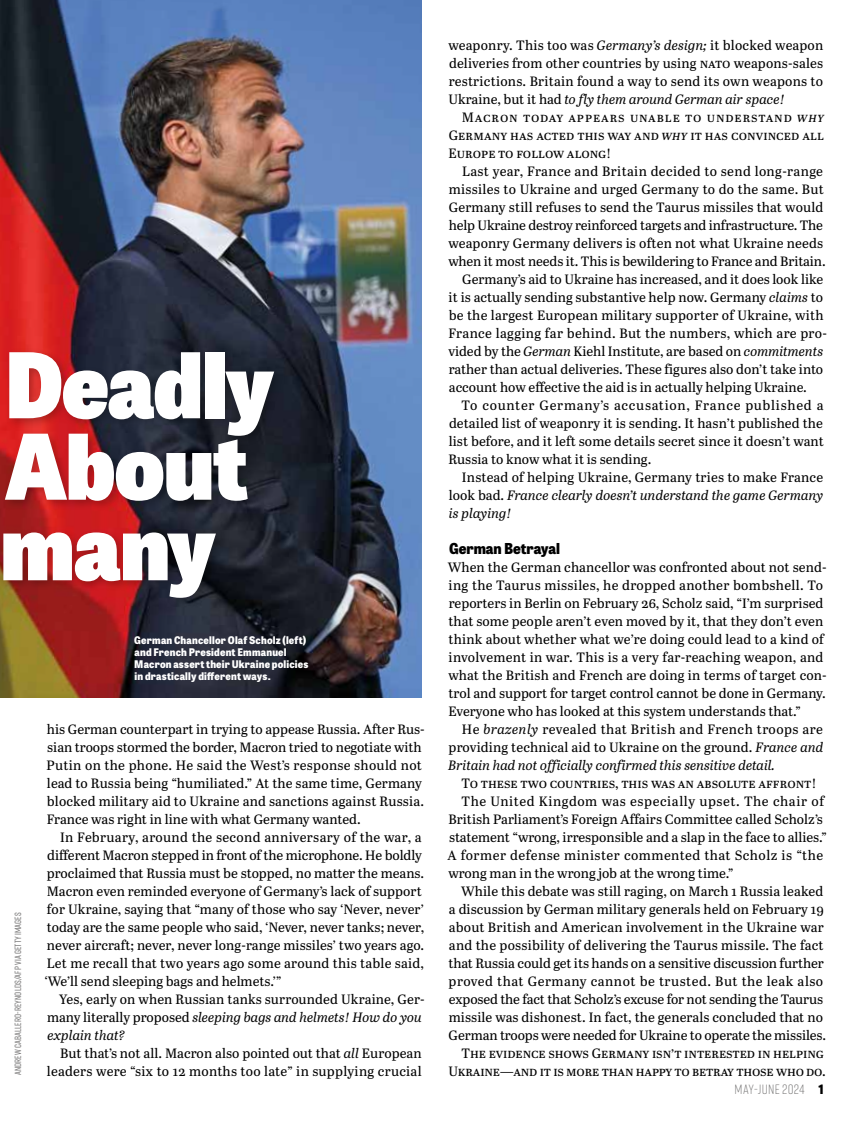
<style>
.page{position:relative;width:864px;height:1134px;background:#fff}
.page>*{position:absolute;margin:0;border:0;box-sizing:border-box;transform-origin:0 0}
.t1{font:800 90px/81px "Tablet Gothic Narrow";letter-spacing:-.005em;color:#fff}
.t2{font:800 15px "Tablet Gothic Narrow";color:#000}
.t3{font:13.5px/18px "Abril Text";color:#000}
.t4{font:italic 13.5px "Abril Text";letter-spacing:.005em;color:#000}
.t5{font:300 13.5px "Rift Soft";letter-spacing:.025em;color:#706f6f}
.t6{font:800 10.5px/12px "Tablet Gothic Narrow";letter-spacing:.02em;color:#fff}
.t7{font:500 9px "Rift Soft";letter-spacing:.01em;color:#706f6f}
.s1{font-style:italic}
.s2{font-style:normal}
.s3{font-family:"Tablet Gothic Narrow";font-weight:800;font-size:12.9px;color:#000}
</style>
<div class="page">
<img style="left:0;top:0;width:422px;height:698px">
<div style="left:0;top:347px;width:285px;height:100px;background:#000;opacity:.25"></div>
<div style="left:0;top:429px;width:259px;height:100px;background:#000;opacity:.25"></div>
<div style="left:0;top:508px;width:227px;height:101px;background:#000;opacity:.25"></div>
<h1 class="t1" style="left:1px;top:341px;width:274px">Deadly<br>About many</h1>
<p class="t7" style="left:12px;top:1075px;width:164px;rotate:-90deg">ANDREW CABALLERO-REYNOLDS/AFP VIA GETTY IMAGES</p>
<p class="t6" style="left:134px;top:633px;width:176px">German Chancellor Olaf Scholz (left) and French President Emmanuel Macron assert their Ukraine policies in drastically different ways.</p>
<p class="t3" style="left:47px;top:719px;width:380px">his German counterpart in trying to appease Russia. After Rus&shy;sian troops stormed the border, Macron tried to negotiate with Putin on the phone. He said the West’s response should not lead to Russia being “humiliated.” At the same time, Germany blocked military aid to Ukraine and sanctions against Russia.<br>France was right in line with what Germany wanted.</p>
<p class="t3" style="left:45px;top:827px;width:381px;text-indent:16px">In February, around the second anniversary of the war, a different Macron stepped in front of the microphone. He boldly proclaimed that Russia must be stopped, no matter the means.<br>Macron even reminded everyone of Germany’s lack of support for Ukraine, saying that “many of those who say ‘Never, never’ today are the same people who said, ‘Never, never tanks; never, never aircraft; never, never long-range missiles’ two years ago.<br>Let me recall that two years ago some around this table said, ‘We’ll send sleeping bags and helmets.’”</p>
<p class="t3" style="left:47px;top:989px;width:379px;text-indent:12px">Yes, early on when Russian tanks surrounded Ukraine, Ger&shy;many literally proposed <span class="s1">sleeping bags and helmets! How do you explain that?</span></p>
<p class="t3" style="left:47px;top:1043px;width:376px;text-align:right">But that’s not all. Macron also pointed out that <span class="s1">all</span> European leaders were “six to 12 months too late” in supplying crucial</p>
<p class="t3" style="left:448px;top:35px;width:376px;text-align:justify">weaponry. This too was <span class="s1">Germany’s design;</span> it blocked weapon deliveries from other countries by using nato weapons-sales restrictions. Britain found a way to send its own weapons to Ukraine, but it had <span class="s1">to fly them around German air space!</span></p>
<p class="t3" style="left:449px;top:107px;width:377px;text-align:justify;text-indent:13px">Macron today appears unable to understand <span class="s1">why </span>Germany has acted this way and <span class="s1">why</span> it has convinced all Europe to follow along!</p>
<p class="t3" style="left:462px;top:161px;width:362px">Last year, France and Britain decided to send long-range</p>
<p class="t3" style="left:449px;top:179px;width:377px">missiles to Ukraine and urged Germany to do the same. But</p>
<p class="t3" style="left:449px;top:197px;width:376px">Germany still refuses to send the Taurus missiles that would</p>
<p class="t3" style="left:449px;top:215px;width:376px">help Ukraine destroy reinforced targets and infrastructure. The</p>
<p class="t3" style="left:448px;top:233px;width:376px">weaponry Germany delivers is often not what Ukraine needs</p>
<p class="t3" style="left:448px;top:251px;width:379px">when it most needs it. This is bewildering to France and Britain.</p>
<p class="t3" style="left:462px;top:269px;width:363px">Germany’s aid to Ukraine has increased, and it does look like</p>
<p class="t3" style="left:449px;top:287px;width:376px">it is actually sending substantive help now. Germany <span class="s1">claims</span> to</p>
<p class="t3" style="left:449px;top:305px;width:376px">be the largest European military supporter of Ukraine, with</p>
<p class="t3" style="left:449px;top:323px;width:380px">France lagging far behind. But the numbers, which are pro-</p>
<p class="t3" style="left:448px;top:341px;width:376px">vided by the <span class="s1">German</span> Kiehl Institute, are based on <span class="s1">commitments</span></p>
<p class="t3" style="left:449px;top:359px;width:376px">rather than actual deliveries. These figures also don’t take into</p>
<p class="t3" style="left:449px;top:377px;width:359px">account how effective the aid is in actually helping Ukraine.</p>
<p class="t3" style="left:462px;top:395px;width:364px">To counter Germany’s accusation, France published a</p>
<p class="t3" style="left:449px;top:413px;width:375px">detailed list of weaponry it is sending. It hasn’t published the</p>
<p class="t3" style="left:449px;top:431px;width:377px">list before, and it left some details secret since it doesn’t want</p>
<p class="t3" style="left:448px;top:449px;width:205px">Russia to know what it is sending.</p>
<p class="t3" style="left:462px;top:467px;width:363px">Instead of helping Ukraine, Germany tries to make France</p>
<p class="t4" style="left:449px;top:485px;width:375px"><span class="s2">look bad.</span> France clearly doesn’t understand the game Germany</p>
<p class="t4" style="left:449px;top:503px;width:64px">is playing!</p>
<p class="t2" style="left:449px;top:537px;width:112px">German Betrayal</p>
<p class="t3" style="left:448px;top:557px;width:381px">When the German chancellor was confronted about not send&shy;ing the Taurus missiles, he dropped another bombshell. To reporters in Berlin on February 26, Scholz said, “I’m surprised that some people aren’t even moved by it, that they don’t even think about whether what we’re doing could lead to a kind of involvement in war. This is a very far-reaching weapon, and what the British and French are doing in terms of target con&shy;trol and support for target control cannot be done in Germany.<br>Everyone who has looked at this system understands that.”</p>
<p class="t3" style="left:448px;top:719px;width:377px;text-align:justify;text-indent:14px">He <span class="s1">brazenly</span> revealed that British and French troops are providing technical aid to Ukraine on the ground. <span class="s1">France and Britain had not officially confirmed this sensitive detail.</span></p>
<p class="t3" style="left:462px;top:773px;width:357px">To these two countries, this was an absolute affront!</p>
<p class="t3" style="left:462px;top:791px;width:365px">The United Kingdom was especially upset. The chair of</p>
<p class="t3" style="left:448px;top:809px;width:376px">British Parliament’s Foreign Affairs Committee called Scholz’s</p>
<p class="t3" style="left:449px;top:827px;width:380px">statement “wrong, irresponsible and a slap in the face to allies.”</p>
<p class="t3" style="left:448px;top:845px;width:377px">A former defense minister commented that Scholz is “the</p>
<p class="t3" style="left:448px;top:863px;width:287px">wrong man in the wrong job at the wrong time.”</p>
<p class="t3" style="left:461px;top:881px;width:364px">While this debate was still raging, on March 1 Russia leaked</p>
<p class="t3" style="left:449px;top:899px;width:376px">a discussion by German military generals held on February 19</p>
<p class="t3" style="left:449px;top:917px;width:376px">about British and American involvement in the Ukraine war</p>
<p class="t3" style="left:449px;top:935px;width:376px">and the possibility of delivering the Taurus missile. The fact</p>
<p class="t3" style="left:449px;top:953px;width:377px">that Russia could get its hands on a sensitive discussion further</p>
<p class="t3" style="left:449px;top:971px;width:376px">proved that Germany cannot be trusted. But the leak also</p>
<p class="t3" style="left:449px;top:989px;width:376px">exposed the fact that Scholz’s excuse for not sending the Taurus</p>
<p class="t3" style="left:449px;top:1007px;width:376px">missile was dishonest. In fact, the generals concluded that no</p>
<p class="t3" style="left:449px;top:1025px;width:379px">German troops were needed for Ukraine to operate the missiles.</p>
<p class="t3" style="left:462px;top:1043px;width:364px">The evidence shows Germany isn’t interested in helping</p>
<p class="t3" style="left:448px;top:1061px;width:379px">Ukraine—and it is more than happy to betray those who do.</p>
<p class="t5" style="left:734px;top:1080px;width:91px">MAY-JUNE 2024 <span class="s3">1</span></p>
</div>
